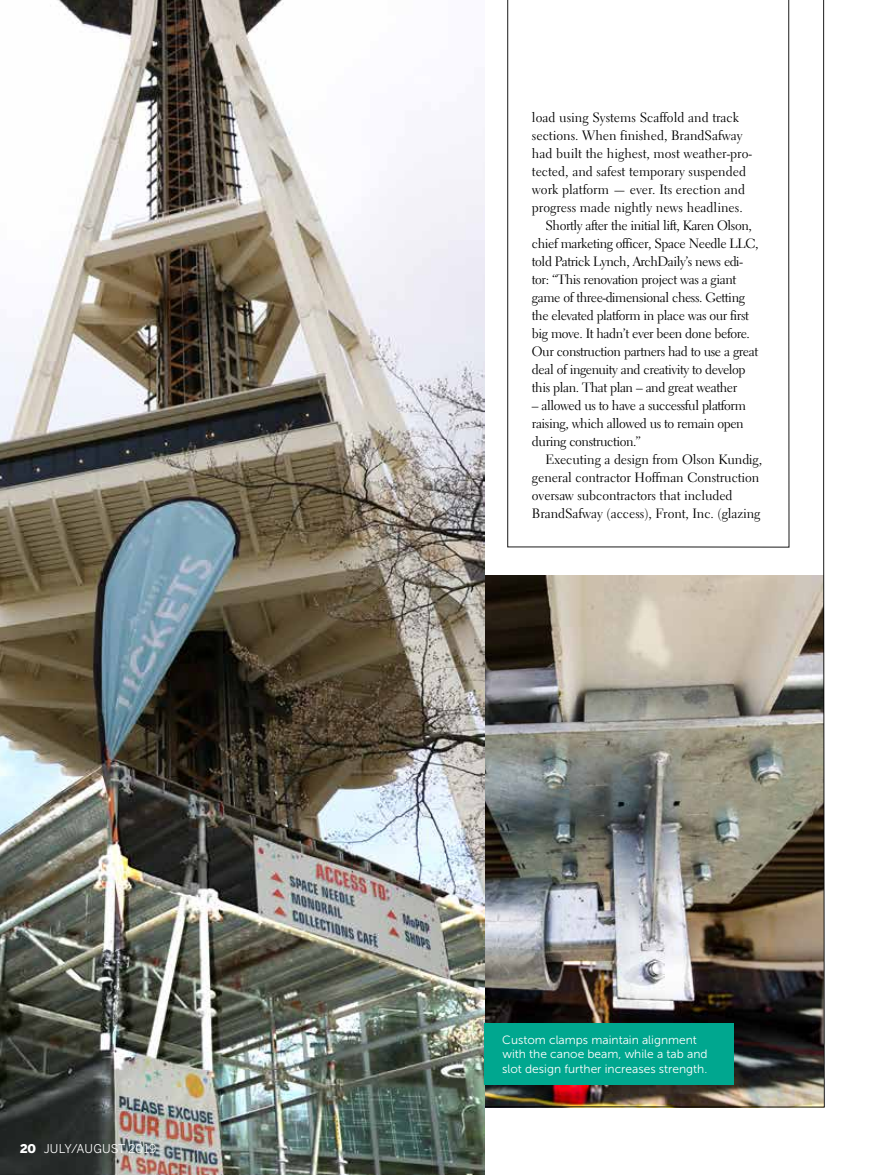
<style>
.page{position:relative;width:878px;height:1175px;background:#fff}
.page>*{position:absolute;margin:0;border:0;box-sizing:border-box;transform-origin:0 0}
.t1{font:13.5px/18px "Electra LT Std";letter-spacing:-.03em;color:#000}
.t2{font:13.5px "Electra LT Std";color:#000}
.t3{font:13.5px/18px "Electra LT Std";letter-spacing:-.005em;color:#000}
.t4{font:12px/14.4px "Museo Sans 300";color:#fff}
.t5{font:12px "Benton Sans";letter-spacing:.01em;color:#fff}
.s1{font-weight:900}
</style>
<div class="page">
<img style="left:484px;top:0;width:341px;height:1107px">
<img style="left:0;top:0;width:484px;height:1174px">
<div style="left:484px;top:1022px;width:250px;height:62px;background:#00a78f"></div>
<p class="t5" style="left:20px;top:1141px;width:138px"><span class="s1">20</span> JULY/AUGUST 2019</p>
<p class="t2" style="left:532px;top:109px;width:209px">load using Systems Scaffold and track</p>
<p class="t2" style="left:532px;top:127px;width:212px">sections. When finished, BrandSafway</p>
<p class="t2" style="left:532px;top:145px;width:221px">had built the highest, most weather-pro-</p>
<p class="t2" style="left:532px;top:163px;width:216px">tected, and safest temporary suspended</p>
<p class="t2" style="left:532px;top:181px;width:215px">work platform — ever. Its erection and</p>
<p class="t2" style="left:532px;top:199px;width:212px">progress made nightly news headlines.</p>
<p class="t1" style="left:545px;top:217px;width:208px">Shortly after the initial lift, Karen Olson,</p>
<p class="t1" style="left:532px;top:235px;width:228px">chief marketing officer, Space Needle LLC,</p>
<p class="t1" style="left:532px;top:253px;width:212px">told Patrick Lynch, ArchDaily’s news edi-</p>
<p class="t1" style="left:532px;top:271px;width:206px">tor: “This renovation project was a giant</p>
<p class="t1" style="left:532px;top:289px;width:214px">game of three-dimensional chess. Getting</p>
<p class="t1" style="left:532px;top:307px;width:218px">the elevated platform in place was our first</p>
<p class="t1" style="left:532px;top:325px;width:219px">big move. It hadn’t ever been done before.</p>
<p class="t1" style="left:532px;top:343px;width:228px">Our construction partners had to use a great</p>
<p class="t1" style="left:532px;top:361px;width:215px">deal of ingenuity and creativity to develop</p>
<p class="t1" style="left:532px;top:379px;width:207px">this plan. That plan – and great weather</p>
<p class="t1" style="left:532px;top:397px;width:215px">– allowed us to have a successful platform raising, which allowed us to remain open during construction.”</p>
<p class="t3" style="left:532px;top:451px;width:232px;text-indent:14px">Executing a design from Olson Kundig, general contractor Hoffman Construction oversaw subcontractors that included BrandSafway (access), Front, Inc. (glazing</p>
<p class="t4" style="left:502px;top:1032px;width:207px">Custom clamps maintain alignment with the canoe beam, while a tab and slot design further increases strength.</p>
</div>
